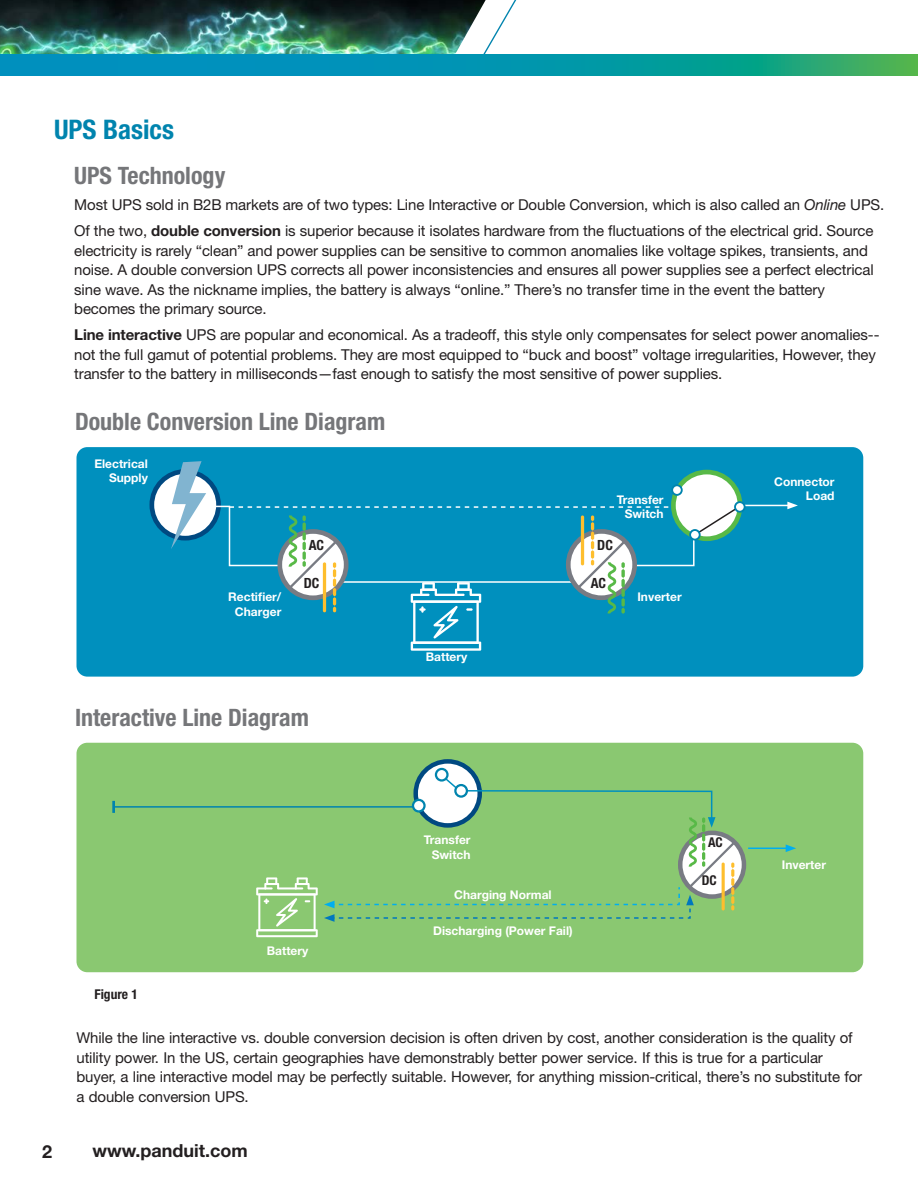
<style>
.page{position:relative;width:918px;height:1188px;background:#fff}
.page>*{position:absolute;margin:0;border:0;box-sizing:border-box;transform-origin:0 0}
.t1{font:700 condensed 27px "Helvetica Neue LT Std";color:#0084ae}
.t2{font:700 condensed 24px "Helvetica Neue LT Std";color:#757679}
.t3{font:700 18px "Helvetica Neue LT Std";color:#231f20}
.t4{font:15px/19.5px "Helvetica Neue LT Std";letter-spacing:-.01em;color:#231f20}
.t5{font:700 condensed 14.1px "Helvetica Neue LT Std";color:#231f20}
.t6{font:700 condensed 13.5px "Helvetica Neue LT Std";color:#231f20}
.t7{font:700 12px/14.4px "Helvetica Neue LT Std";color:#fff;text-align:right}
.s1{font-style:italic}
.s2{font-weight:700}
</style>
<div class="page">
<img style="left:0;top:0;width:482px;height:54px">
<svg style="left:482px;top:0;width:35px;height:54px"></svg>
<svg style="left:0;top:54px;width:918px;height:22px;background:#0898a4"></svg>
<div style="left:77px;top:447px;width:786px;height:230px;background:#0090be;border-radius:11px"></div>
<div style="left:673px;top:472px;width:67px;height:67px;background:#fff;border-radius:50%"></div>
<div style="left:671px;top:470px;width:71px;height:71px;border:5px solid #58b947;border-radius:50%"></div>
<div style="left:77px;top:743px;width:786px;height:229px;background:#8ac871;border-radius:11px"></div>
<hr style="left:748px;top:848px;width:40px;height:1px;background:#00aeef">
<svg style="left:786px;top:844px;width:10px;height:8px"></svg>
<svg style="left:152px;top:471px;width:67px;height:67px"></svg>
<div style="left:149px;top:469px;width:72px;height:72px;border:5px solid #004981;border-radius:50%"></div>
<svg style="left:171px;top:461px;width:35px;height:88px"></svg>
<div style="left:734px;top:501px;width:12px;height:12px;border:2px solid #0084ae;border-radius:50%"></div>
<svg style="left:214px;top:502px;width:584px;height:149px"></svg>
<div style="left:672px;top:485px;width:10px;height:10px;background:#fff;border-radius:50%"></div>
<div style="left:671px;top:484px;width:12px;height:12px;border:2px solid #0084ae;border-radius:50%"></div>
<svg style="left:256px;top:877px;width:62px;height:60px"></svg>
<hr style="left:114px;top:806px;width:312px;height:2px;background:#0084ae">
<svg style="left:112px;top:801px;width:3px;height:12px"></svg>
<svg style="left:416px;top:761px;width:64px;height:64px"></svg>
<div style="left:413px;top:759px;width:69px;height:69px;border:4px solid #004981;border-radius:50%"></div>
<svg style="left:436px;top:769px;width:11px;height:11px"></svg>
<div style="left:435px;top:768px;width:14px;height:14px;border:2px solid #0084ae;border-radius:50%"></div>
<svg style="left:680px;top:833px;width:64px;height:64px"></svg>
<div style="left:678px;top:831px;width:68px;height:68px;border:4px solid #787b83;border-radius:50%"></div>
<svg style="left:324px;top:773px;width:414px;height:149px"></svg>
<h1 class="t1" style="left:54px;top:113px;width:121px">UPS Basics</h1>
<h2 class="t2" style="left:74px;top:160px;width:153px">UPS Technology</h2>
<p class="t4" style="left:74px;top:191px;width:812px;line-height:26.2px">Most UPS sold in B2B markets are of two types: Line Interactive or Double Conversion, which is also called an <span class="s1">Online</span> UPS.<br>Of the two, <span class="s2">double conversion</span> is superior because it isolates hardware from the fluctuations of the electrical grid. Source</p>
<p class="t4" style="left:74px;top:240px;width:801px">electricity is rarely “clean” and power supplies can be sensitive to common anomalies like voltage spikes, transients, and noise. A double conversion UPS corrects all power inconsistencies and ensures all power supplies see a perfect electrical sine wave. As the nickname implies, the battery is always “online.” There’s no transfer time in the event the battery becomes the primary source.</p>
<p class="t4" style="left:74px;top:325px;width:807px"><span class="s2">Line interactive</span> UPS are popular and economical. As a tradeoff, this style only compensates for select power anomalies-- not the full gamut of potential problems. They are most equipped to “buck and boost” voltage irregularities, However, they transfer to the battery in milliseconds—fast enough to satisfy the most sensitive of power supplies.</p>
<h2 class="t2" style="left:75px;top:407px;width:312px">Double Conversion Line Diagram</h2>
<p class="t7" style="left:94px;top:456px;width:55px">Electrical<br>Supply</p>
<p class="t7" style="left:228px;top:589px;width:55px;text-align:center">Rectifier/<br>Charger</p>
<p class="t5" style="left:309px;top:536px;width:17px">AC</p>
<p class="t5" style="left:304px;top:575px;width:17px">DC</p>
<h2 class="t2" style="left:75px;top:703px;width:235px">Interactive Line Diagram</h2>
<p class="t7" style="left:426px;top:649px;width:43px">Battery</p>
<p class="t7" style="left:617px;top:492px;width:48px">Transfer<br>Switch</p>
<p class="t5" style="left:597px;top:536px;width:17px">DC</p>
<p class="t5" style="left:591px;top:575px;width:17px">AC</p>
<p class="t7" style="left:637px;top:589px;width:46px">Inverter</p>
<p class="t6" style="left:94px;top:986px;width:45px">Figure 1</p>
<p class="t7" style="left:267px;top:943px;width:43px">Battery</p>
<p class="t7" style="left:424px;top:833px;width:48px">Transfer<br>Switch</p>
<p class="t7" style="left:454px;top:887px;width:99px">Charging Normal</p>
<p class="t7" style="left:433px;top:923px;width:141px">Discharging (Power Fail)</p>
<p class="t6" style="left:708px;top:834px;width:16px">AC</p>
<p class="t6" style="left:702px;top:872px;width:16px">DC</p>
<p class="t7" style="left:774px;top:474px;width:62px">Connector<br>Load</p>
<p class="t7" style="left:782px;top:857px;width:46px">Inverter</p>
<p class="t4" style="left:76px;top:1028px;width:787px">While the line interactive vs. double conversion decision is often driven by cost, another consideration is the quality of utility power. In the US, certain geographies have demonstrably better power service. If this is true for a particular buyer, a line interactive model may be perfectly suitable. However, for anything mission-critical, there’s no substitute for a double conversion UPS.</p>
<p class="t3" style="left:42px;top:1141px;width:12px">2</p>
<p class="t3" style="left:92px;top:1140px;width:157px">www.panduit.com</p>
</div>
